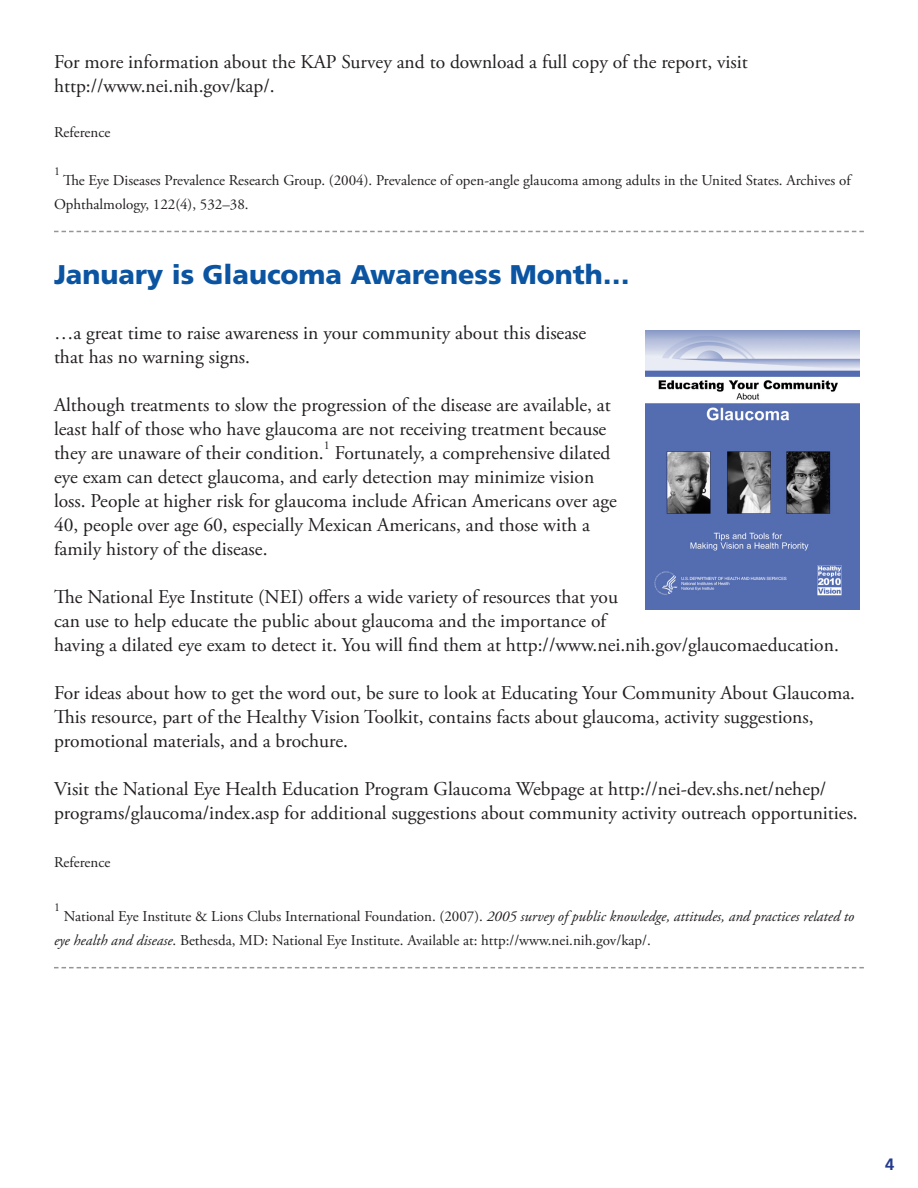
<style>
.page{position:relative;width:918px;height:1188px;background:#fff}
.page>*{position:absolute;margin:0;border:0;box-sizing:border-box;transform-origin:0 0}
.Titles{font:900 27px "Frutiger LT Std";color:#0a54a1}
.Body{font:19.5px/24px "Adobe Garamond Pro";color:#231f20}
.t1{font:700 16.5px "Frutiger LT Std";color:#253b8d}
.Body-2{font:15px/24px "Adobe Garamond Pro";color:#231f20}
.Body-3{font:12px "Adobe Garamond Pro";color:#231f20}
.s1{font-style:italic}
</style>
<div class="page">
<svg style="left:54px;top:231px;width:810px;height:1px"></svg>
<svg style="left:54px;top:967px;width:810px;height:1px"></svg>
<img style="left:646px;top:331px;width:213px;height:278px">
<p class="Body" style="left:54px;top:51px;width:695px">For more information about the KAP Survey and to download a full copy of the report, visit</p>
<p class="Body" style="left:54px;top:75px;width:222px">http://www.nei.nih.gov/kap/.</p>
<p class="Body-2" style="left:54px;top:121px;width:58px">Reference</p>
<p class="Body-3" style="left:54px;top:164px;width:7px">1</p>
<p class="Body-2" style="left:54px;top:169px;width:798px;text-indent:9px">The Eye Diseases Prevalence Research Group. (2004). Prevalence of open-angle glaucoma among adults in the United States. Archives of<br>Ophthalmology, 122(4), 532–38.</p>
<p class="Titles" style="left:54px;top:258px;width:577px">January is Glaucoma Awareness Month…</p>
<p class="Body" style="left:54px;top:322px;width:534px">…a great time to raise awareness in your community about this disease that has no warning signs.</p>
<p class="Body" style="left:54px;top:394px;width:558px">Although treatments to slow the progression of the disease are available, at least half of those who have glaucoma are not receiving treatment because they are unaware of their condition.</p>
<p class="Body-3" style="left:324px;top:438px;width:7px">1</p>
<p class="Body" style="left:54px;top:442px;width:564px;text-indent:281px">Fortunately, a comprehensive dilated eye exam can detect glaucoma, and early detection may minimize vision loss. People at higher risk for glaucoma include African Americans over age 40, people over age 60, especially Mexican Americans, and those with a family history of the disease.</p>
<p class="Body" style="left:54px;top:586px;width:786px">The National Eye Institute (NEI) offers a wide variety of resources that you<br>can use to help educate the public about glaucoma and the importance of<br>having a dilated eye exam to detect it. You will find them at http://www.nei.nih.gov/glaucomaeducation.</p>
<p class="Body" style="left:54px;top:682px;width:803px">For ideas about how to get the word out, be sure to look at Educating Your Community About Glaucoma.<br>This resource, part of the Healthy Vision Toolkit, contains facts about glaucoma, activity suggestions, promotional materials, and a brochure.</p>
<p class="Body" style="left:54px;top:778px;width:805px">Visit the National Eye Health Education Program Glaucoma Webpage at http://nei-dev.shs.net/nehep/ programs/glaucoma/index.asp for additional suggestions about community activity outreach opportunities.</p>
<p class="Body-2" style="left:54px;top:851px;width:58px">Reference</p>
<p class="Body-3" style="left:54px;top:900px;width:7px">1</p>
<p class="Body-2" style="left:54px;top:905px;width:802px;text-indent:10px">National Eye Institute &amp; Lions Clubs International Foundation. (2007). <span class="s1">2005 survey of public knowledge, attitudes, and practices related to eye health and disease</span>. Bethesda, MD: National Eye Institute. Available at: http://www.nei.nih.gov/kap/.</p>
<p class="t1" style="left:885px;top:1155px;width:11px">4</p>
</div>
